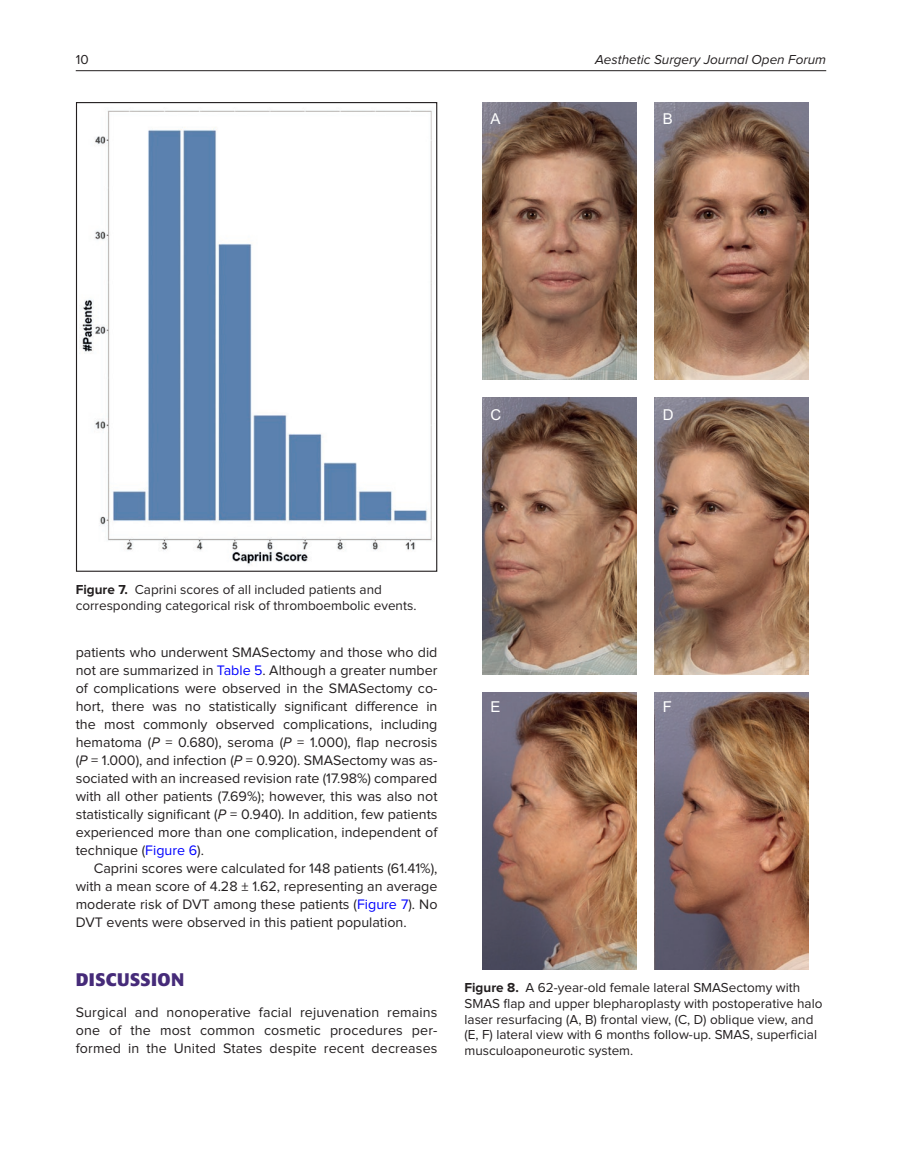
<style>
.page{position:relative;width:902px;height:1174px;background:#fff}
.page>*{position:absolute;margin:0;border:0;box-sizing:border-box;transform-origin:0 0}
.t1{font:700 18px "Formata";letter-spacing:.02em;color:#462b79}
.t2{font:15px "Arial";color:#fff}
.t3{font:14.25px/18px "Proxima Nova";color:#231f20;text-align:justify}
.t4{font:13.5px/15.8px "Proxima Nova";color:#231f20}
.t5{font:italic 13.5px "Proxima Nova";color:#231f20}
.s1{font-weight:700}
.s2{color:#00f}
.s3{font-style:italic}
</style>
<div class="page">
<hr style="left:76px;top:70px;width:750px;height:1px;background:#231f20">
<img style="left:482px;top:102px;width:154px;height:277px">
<img style="left:654px;top:102px;width:154px;height:277px">
<img style="left:482px;top:397px;width:154px;height:277px">
<img style="left:654px;top:397px;width:154px;height:277px">
<img style="left:482px;top:692px;width:154px;height:277px">
<img style="left:654px;top:692px;width:154px;height:277px">
<img style="left:82px;top:110px;width:350px;height:455px">
<p class="t4" style="left:76px;top:52px;width:14px">10</p>
<p class="t5" style="left:595px;top:54px;width:233px">Aesthetic Surgery Journal Open Forum</p>
<p class="t2" style="left:490px;top:108px;width:12px">A</p>
<p class="t2" style="left:662px;top:108px;width:12px">B</p>
<p class="t2" style="left:490px;top:404px;width:12px">C</p>
<p class="t2" style="left:662px;top:404px;width:12px">D</p>
<p class="t4" style="left:76px;top:582px;width:342px"><span class="s1">Figure 7.</span> Caprini scores of all included patients and corresponding categorical risk of thromboembolic events.</p>
<p class="t3" style="left:76px;top:644px;width:363px">patients who underwent SMASectomy and those who did not are summarized in <span class="s2">Table 5</span>. Although a greater number of complications were observed in the SMASectomy co&shy;hort, there was no statistically significant difference in the most commonly observed complications, including hematoma (<span class="s3">P</span> = 0.680), seroma (<span class="s3">P</span> = 1.000), flap necrosis (<span class="s3">P</span> = 1.000), and infection (<span class="s3">P</span> = 0.920). SMASectomy was as&shy;sociated with an increased revision rate (17.98%) compared with all other patients (7.69%); however, this was also not statistically significant (<span class="s3">P</span> = 0.940). In addition, few patients experienced more than one complication, independent of technique (<span class="s2">Figure 6</span>).</p>
<p class="t3" style="left:76px;top:860px;width:363px;text-indent:18px">Caprini scores were calculated for 148 patients (61.41%), with a mean score of 4.28 ± 1.62, representing an average moderate risk of DVT among these patients (<span class="s2">Figure 7</span>). No DVT events were observed in this patient population.</p>
<p class="t1" style="left:76px;top:968px;width:110px">DISCUSSION</p>
<p class="t3" style="left:76px;top:1003px;width:363px">Surgical and nonoperative facial rejuvenation remains one of the most common cosmetic procedures per&shy;formed in the United States despite recent decreases</p>
<p class="t2" style="left:490px;top:697px;width:12px">E</p>
<p class="t2" style="left:662px;top:697px;width:11px">F</p>
<p class="t4" style="left:464px;top:980px;width:359px"><span class="s1">Figure 8.</span> A 62-year-old female lateral SMASectomy with SMAS flap and upper blepharoplasty with postoperative halo laser resurfacing (A, B) frontal view, (C, D) oblique view, and (E, F) lateral view with 6 months follow-up. SMAS, superficial musculoaponeurotic system.</p>
</div>
